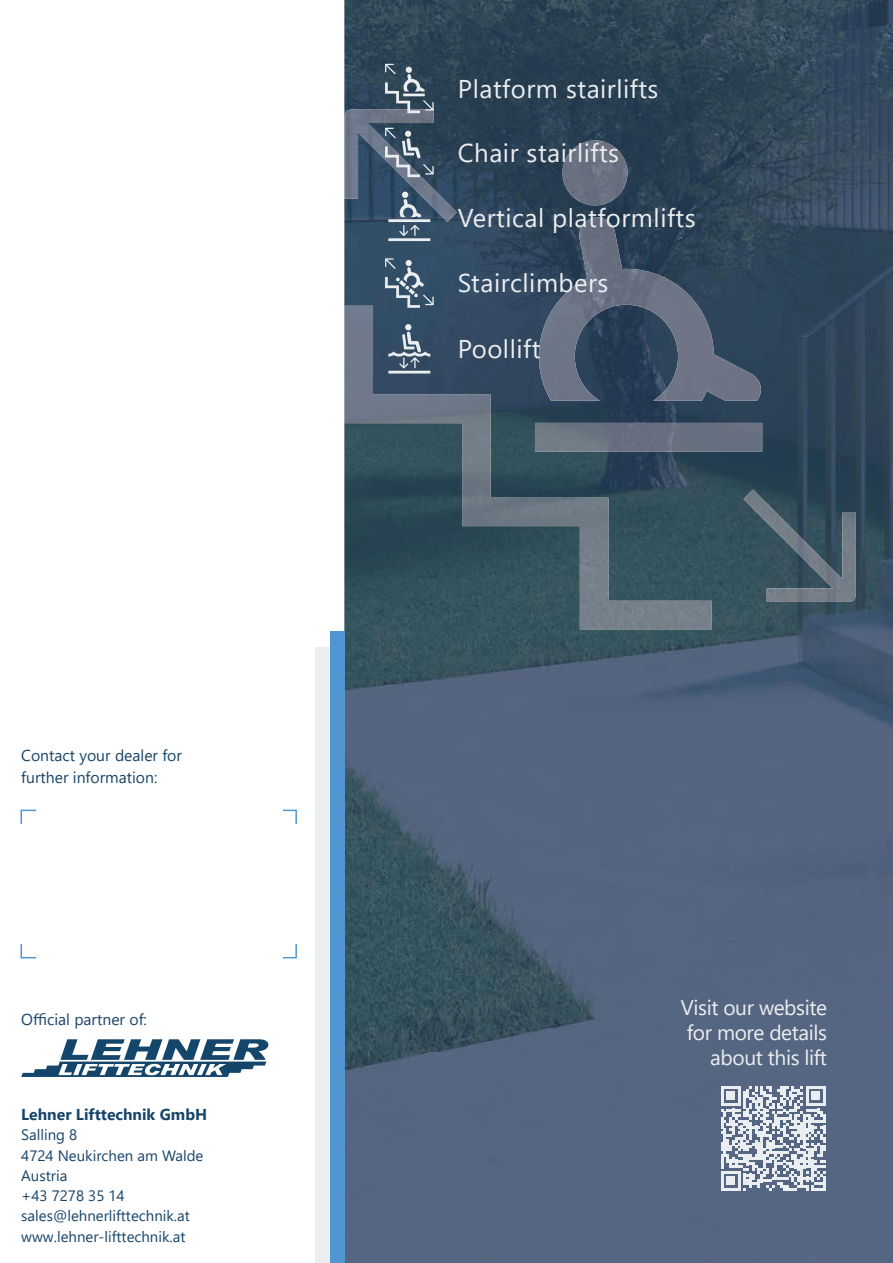
<style>
.page{position:relative;width:893px;height:1263px;background:#fff}
.page>*{position:absolute;margin:0;border:0;box-sizing:border-box;transform-origin:0 0}
.t1{font:25.65px "Segoe UI";letter-spacing:.02em;color:#ebeef0}
.t2{font:21px/25.2px "Segoe UI";letter-spacing:-.02em;color:#ebeef0;text-align:right}
.t3{font:15.75px/21.8px "Segoe UI";color:#17456a}
.t4{font:700 15.75px "Segoe UI";color:#17456a}
.t5{font:15px/20.2px "Segoe UI";color:#17456a}
</style>
<div class="page">
<img style="left:344px;top:0;width:549px;height:1263px">
<img style="left:344px;top:110px;width:512px;height:519px">
<div style="left:330px;top:631px;width:14px;height:632px;background:#5296d1"></div>
<div style="left:315px;top:648px;width:15px;height:615px;background:#ebeef0"></div>
<svg style="left:21px;top:1039px;width:247px;height:38px"></svg>
<svg style="left:721px;top:1086px;width:104px;height:105px;background:#aab3c0"></svg>
<svg style="left:385px;top:64px;width:49px;height:49px;background:#556775"></svg>
<svg style="left:385px;top:128px;width:49px;height:49px;background:#586a7a"></svg>
<svg style="left:388px;top:192px;width:42px;height:49px;background:#5c7286"></svg>
<svg style="left:385px;top:258px;width:49px;height:50px;background:#576d82"></svg>
<svg style="left:388px;top:324px;width:42px;height:49px;background:#5b6f82"></svg>
<p class="t3" style="left:21px;top:743px;width:162px">Contact your dealer for further information:</p>
<p class="t3" style="left:21px;top:1007px;width:127px">Official partner of:</p>
<p class="t4" style="left:21px;top:1100px;width:187px">Lehner Lifttechnik GmbH</p>
<p class="t5" style="left:21px;top:1124px;width:184px">Salling 8<br>4724 Neukirchen am Walde<br>Austria<br>+43 7278 35 14 sales@lehnerlifttechnik.at www.lehner-lifttechnik.at</p>
<h1 class="t1" style="left:458px;top:65px;width:202px">Platform stairlifts</h1>
<h1 class="t1" style="left:458px;top:128px;width:163px">Chair stairlifts</h1>
<h1 class="t1" style="left:458px;top:194px;width:239px">Vertical platformlifts</h1>
<h1 class="t1" style="left:458px;top:259px;width:152px">Stairclimbers</h1>
<h1 class="t1" style="left:458px;top:325px;width:84px">Poollift</h1>
<h2 class="t2" style="left:681px;top:993px;width:148px">Visit our website for more details about this lift</h2>
</div>
